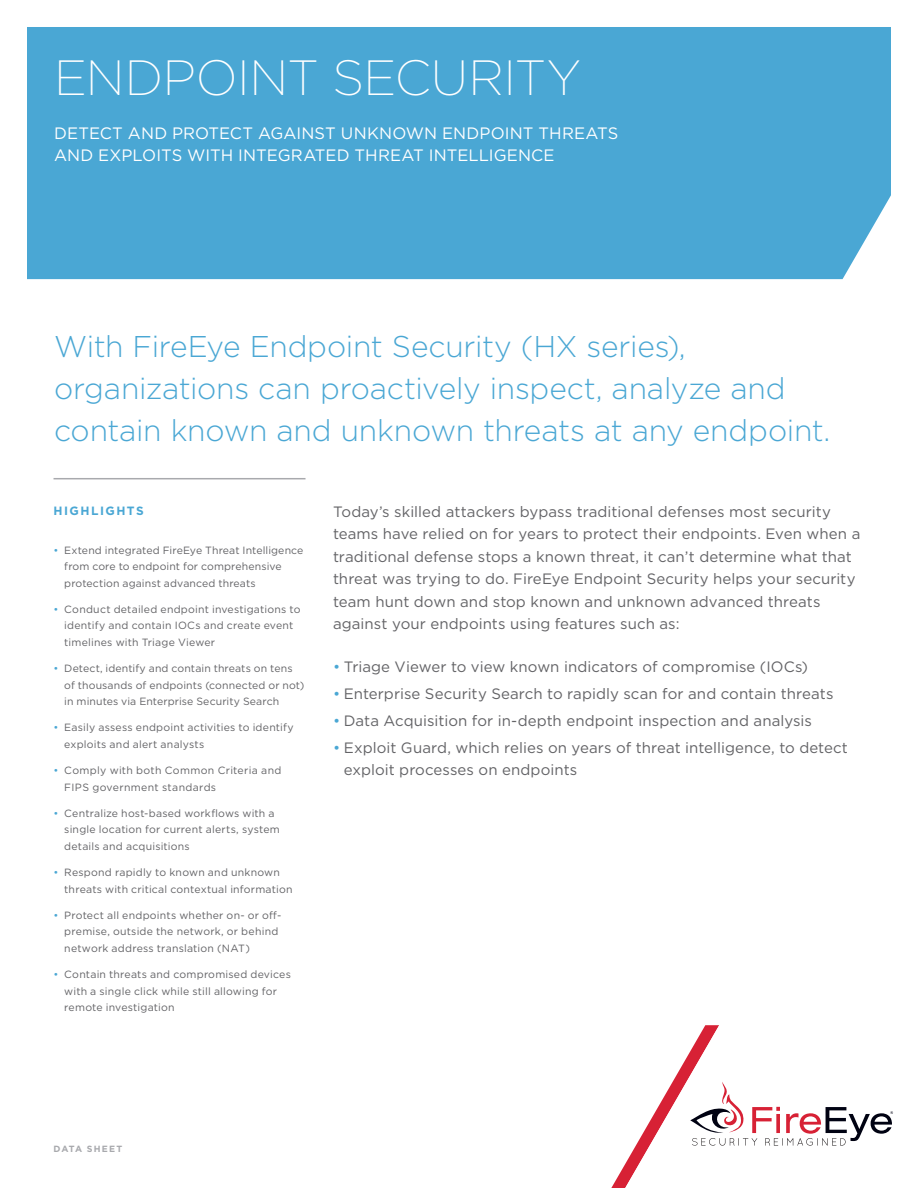
<style>
.page{position:relative;width:918px;height:1188px;background:#fff}
.page>*{position:absolute;margin:0;border:0;box-sizing:border-box;transform-origin:0 0}
.DS_Head_33_White{font:200 49.5px "Gotham";letter-spacing:-.005em;color:#fff}
.Text_Intro_20_Blue{font:300 30px/42px "Gotham";letter-spacing:-.01em;color:#4aa7d4}
.DS_Head_11_White{font:16.5px/22.5px "Gotham";letter-spacing:.005em;color:#fff}
.Text_Intro_10_25{font:15px/22.5px "Gotham";letter-spacing:.005em;color:#636366}
.Headline_8_Caps{font:700 12px "Gotham";letter-spacing:.12em;color:#4aa7d4}
.t1{font:10.5px/16.5px "Gotham";letter-spacing:.015em;color:#636366}
.t2{font:10.5px/16.5px "Gotham";letter-spacing:.035em;color:#636366}
.t3{font:700 9px "Gotham";letter-spacing:.135em;color:#a8a9ad}
.s1{color:#4aa7d4}
</style>
<div class="page">
<svg style="left:611px;top:1025px;width:282px;height:163px"></svg>
<div style="left:27px;top:27px;width:864px;height:252px;background:#4aa7d4"></div>
<hr style="left:54px;top:478px;width:252px;height:1px;background:#a8a9ad">
<p class="DS_Head_33_White" style="left:54px;top:46px;width:528px">ENDPOINT SECURITY</p>
<p class="DS_Head_11_White" style="left:54px;top:121px;width:566px">DETECT AND PROTECT AGAINST UNKNOWN ENDPOINT THREATS<br>AND EXPLOITS WITH INTEGRATED THREAT INTELLIGENCE</p>
<p class="Text_Intro_20_Blue" style="left:54px;top:324px;width:778px">With FireEye Endpoint Security (HX series), organizations can proactively inspect, analyze and contain known and unknown threats at any endpoint.</p>
<p class="Headline_8_Caps" style="left:54px;top:502px;width:92px">HIGHLIGHTS</p>
<p class="t1" style="left:64px;top:542px;width:241px;text-indent:-11px"><span class="s1">•</span> Extend integrated FireEye Threat Intelligence from core to endpoint for comprehensive protection against advanced threats</p>
<p class="t1" style="left:64px;top:601px;width:238px;text-indent:-11px"><span class="s1">•</span> Conduct detailed endpoint investigations to identify and contain IOCs and create event timelines with Triage Viewer</p>
<p class="t1" style="left:64px;top:660px;width:242px;text-indent:-11px"><span class="s1">•</span> Detect, identify and contain threats on tens of thousands of endpoints (connected or not) in minutes via Enterprise Security Search</p>
<p class="t1" style="left:64px;top:719px;width:231px;text-indent:-11px"><span class="s1">•</span> Easily assess endpoint activities to identify exploits and alert analysts</p>
<p class="t2" style="left:64px;top:762px;width:219px;text-indent:-11px"><span class="s1">•</span> Comply with both Common Criteria and<br>FIPS government standards</p>
<p class="t1" style="left:64px;top:805px;width:217px;text-indent:-11px"><span class="s1">•</span> Centralize host-based workflows with a single location for current alerts, system details and acquisitions</p>
<p class="t1" style="left:64px;top:864px;width:230px;text-indent:-11px"><span class="s1">•</span> Respond rapidly to known and unknown threats with critical contextual information</p>
<p class="t1" style="left:64px;top:907px;width:219px;text-indent:-11px"><span class="s1">•</span> Protect all endpoints whether on- or off&shy;premise, outside the network, or behind network address translation (NAT)</p>
<p class="t1" style="left:64px;top:966px;width:228px;text-indent:-11px"><span class="s1">•</span> Contain threats and compromised devices with a single click while still allowing for remote investigation</p>
<p class="Text_Intro_10_25" style="left:333px;top:500px;width:529px">Today’s skilled attackers bypass traditional defenses most security teams have relied on for years to protect their endpoints. Even when a traditional defense stops a known threat, it can’t determine what that threat was trying to do. FireEye Endpoint Security helps your security team hunt down and stop known and unknown advanced threats against your endpoints using features such as:</p>
<p class="Text_Intro_10_25" style="left:333px;top:655px;width:477px"><span class="s1">•</span> Triage Viewer to view known indicators of compromise (IOCs)</p>
<p class="Text_Intro_10_25" style="left:333px;top:682px;width:502px"><span class="s1">•</span> Enterprise Security Search to rapidly scan for and contain threats</p>
<p class="Text_Intro_10_25" style="left:333px;top:709px;width:481px"><span class="s1">•</span> Data Acquisition for in-depth endpoint inspection and analysis</p>
<p class="Text_Intro_10_25" style="left:344px;top:736px;width:506px;text-indent:-11px"><span class="s1">•</span> Exploit Guard, which relies on years of threat intelligence, to detect exploit processes on endpoints</p>
<p class="t3" style="left:54px;top:1143px;width:70px">DATA SHEET</p>
</div>
